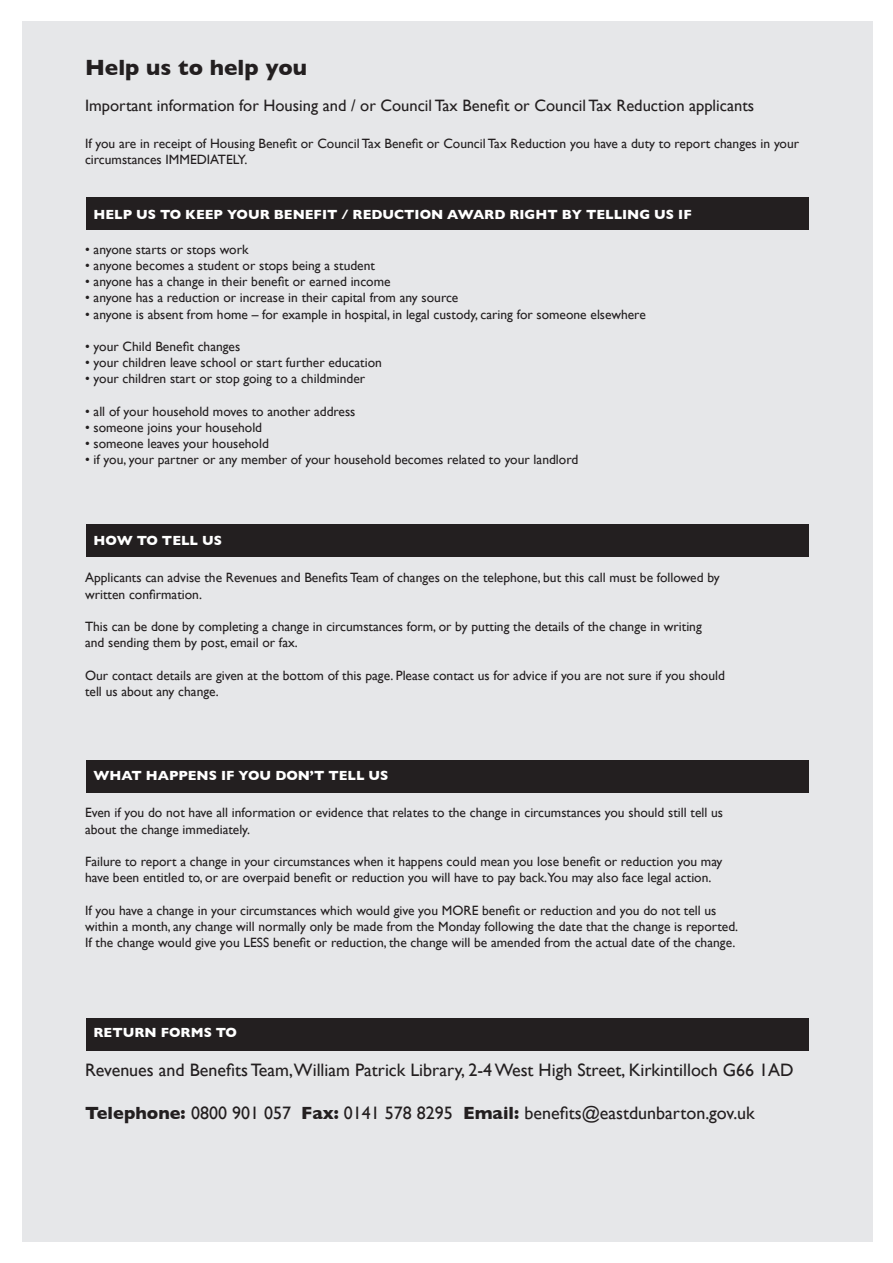
<style>
.page{position:relative;width:893px;height:1263px;background:#fff}
.page>*{position:absolute;margin:0;border:0;box-sizing:border-box;transform-origin:0 0}
.t1{font:700 22.5px "Gill Sans";color:#231f20}
.t2{font:18px "Gill Sans";color:#231f20}
.t3{font:16.5px "Gill Sans";color:#231f20}
.t4{font:13.5px/16.2px "Gill Sans";color:#231f20}
.t5{font:700 13.5px "Gill Sans";color:#fff}
.s1{font-weight:700}
</style>
<div class="page">
<div style="left:22px;top:21px;width:850px;height:1220px;background:#e6e7e9"></div>
<div style="left:86px;top:760px;width:722px;height:32px;background:#231f20"></div>
<div style="left:86px;top:524px;width:722px;height:33px;background:#231f20"></div>
<div style="left:86px;top:197px;width:722px;height:33px;background:#231f20"></div>
<div style="left:86px;top:1018px;width:722px;height:32px;background:#231f20"></div>
<p class="t1" style="left:85px;top:54px;width:224px">Help us to help you</p>
<p class="t3" style="left:85px;top:96px;width:671px">Important information for Housing and / or Council Tax Benefit or Council Tax Reduction applicants</p>
<p class="t4" style="left:85px;top:135px;width:716px">If you are in receipt of Housing Benefit or Council Tax Benefit or Council Tax Reduction you have a duty to report changes in your</p>
<p class="t4" style="left:85px;top:151px;width:164px">circumstances IMMEDIATELY.</p>
<p class="t5" style="left:94px;top:206px;width:600px">HELP US TO KEEP YOUR BENEFIT / REDUCTION AWARD RIGHT BY TELLING US IF</p>
<p class="t4" style="left:85px;top:241px;width:165px">• anyone starts or stops work</p>
<p class="t4" style="left:85px;top:257px;width:291px">• anyone becomes a student or stops being a student</p>
<p class="t4" style="left:85px;top:273px;width:307px">• anyone has a change in their benefit or earned income</p>
<p class="t4" style="left:85px;top:290px;width:375px">• anyone has a reduction or increase in their capital from any source</p>
<p class="t4" style="left:85px;top:306px;width:562px">• anyone is absent from home – for example in hospital, in legal custody, caring for someone elsewhere</p>
<p class="t4" style="left:85px;top:338px;width:157px">• your Child Benefit changes</p>
<p class="t4" style="left:85px;top:354px;width:298px">• your children leave school or start further education</p>
<p class="t4" style="left:85px;top:371px;width:282px">• your children start or stop going to a childminder</p>
<p class="t4" style="left:85px;top:403px;width:272px">• all of your household moves to another address</p>
<p class="t4" style="left:85px;top:419px;width:179px">• someone joins your household</p>
<p class="t4" style="left:85px;top:435px;width:185px">• someone leaves your household</p>
<p class="t4" style="left:85px;top:452px;width:495px">• if you, your partner or any member of your household becomes related to your landlord</p>
<p class="t5" style="left:94px;top:533px;width:130px">HOW TO TELL US</p>
<p class="t4" style="left:85px;top:569px;width:636px">Applicants can advise the Revenues and Benefits Team of changes on the telephone, but this call must be followed by written confirmation.</p>
<p class="t4" style="left:85px;top:618px;width:618px">This can be done by completing a change in circumstances form, or by putting the details of the change in writing</p>
<p class="t4" style="left:85px;top:634px;width:214px">and sending them by post, email or fax.</p>
<p class="t4" style="left:85px;top:667px;width:641px">Our contact details are given at the bottom of this page. Please contact us for advice if you are not sure if you should</p>
<p class="t4" style="left:85px;top:683px;width:135px">tell us about any change.</p>
<p class="t5" style="left:94px;top:767px;width:296px">WHAT HAPPENS IF YOU DON’T TELL US</p>
<p class="t4" style="left:85px;top:804px;width:640px">Even if you do not have all information or evidence that relates to the change in circumstances you should still tell us</p>
<p class="t4" style="left:85px;top:821px;width:166px">about the change immediately.</p>
<p class="t4" style="left:85px;top:853px;width:639px">Failure to report a change in your circumstances when it happens could mean you lose benefit or reduction you may have been entitled to, or are overpaid benefit or reduction you will have to pay back.You may also face legal action.</p>
<p class="t4" style="left:85px;top:902px;width:655px">If you have a change in your circumstances which would give you MORE benefit or reduction and you do not tell us within a month, any change will normally only be made from the Monday following the date that the change is reported.<br>If the change would give you LESS benefit or reduction, the change will be amended from the actual date of the change.</p>
<p class="t5" style="left:94px;top:1025px;width:145px">RETURN FORMS TO</p>
<p class="t2" style="left:85px;top:1059px;width:710px">Revenues and Benefits Team,William Patrick Library, 2-4 West High Street, Kirkintilloch G66 1AD</p>
<p class="t2" style="left:85px;top:1102px;width:671px"><span class="s1">Telephone:</span> 0800 901 057 <span class="s1">Fax:</span> 0141 578 8295 <span class="s1">Email:</span> benefits@eastdunbarton.gov.uk</p>
</div>
